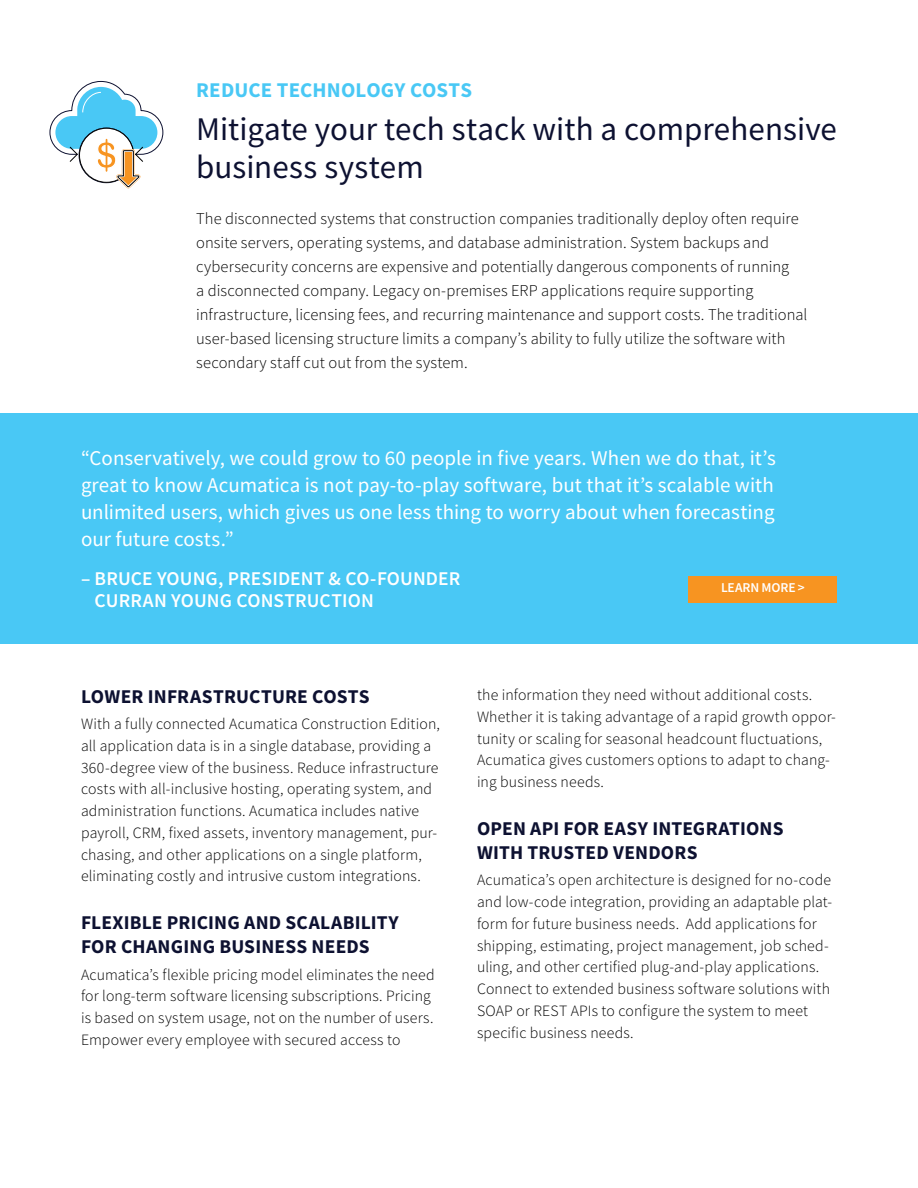
<style>
.page{position:relative;width:918px;height:1188px;background:#fff}
.page>*{position:absolute;margin:0;border:0;box-sizing:border-box;transform-origin:0 0}
.t1{font:33px/37.5px "Source Sans Pro";color:#0d1131}
.t2{font:21px/27px "Source Sans Pro";color:#fff;text-align:justify}
.t3{font:700 21px "Source Sans Pro";letter-spacing:.005em;color:#49c8f5}
.t4{font:700 19.5px/24px "Source Sans Pro";letter-spacing:.01em;color:#0d1131}
.t5{font:600 19.5px/22.5px "Source Sans Pro";letter-spacing:.005em;color:#fff}
.t6{font:300 16.5px/24px "Source Sans Pro";letter-spacing:.005em;color:#000}
.t7{font:300 15.75px/21.8px "Source Sans Pro";letter-spacing:.01em;color:#000}
.t8{font:600 13.5px "Source Sans Pro";letter-spacing:-.005em;color:#fff}
</style>
<div class="page">
<div style="left:0;top:413px;width:918px;height:230px;background:#49c8f5"></div>
<div style="left:689px;top:576px;width:148px;height:27px;background:#f79421"></div>
<svg style="left:49px;top:81px;width:115px;height:108px"></svg>
<h2 class="t3" style="left:196px;top:76px;width:277px">REDUCE TECHNOLOGY COSTS</h2>
<h1 class="t1" style="left:196px;top:110px;width:642px">Mitigate your tech stack with a comprehensive business system</h1>
<p class="t6" style="left:196px;top:207px;width:613px">The disconnected systems that construction companies traditionally deploy often require onsite servers, operating systems, and database administration. System backups and cybersecurity concerns are expensive and potentially dangerous components of running<br>a disconnected company. Legacy on-premises ERP applications require supporting infrastructure, licensing fees, and recurring maintenance and support costs. The traditional user-based licensing structure limits a company’s ability to fully utilize the software with secondary staff cut out from the system.</p>
<p class="t2" style="left:81px;top:444px;width:696px">“Conservatively, we could grow to 60 people in five years. When we do that, it’s great to know Acumatica is not pay-to-play software, but that it’s scalable with unlimited users, which gives us one less thing to worry about when forecasting our future costs.”</p>
<p class="t5" style="left:95px;top:567px;width:367px;text-indent:-14px">– BRUCE YOUNG, PRESIDENT &amp; CO-FOUNDER<br>CURRAN YOUNG CONSTRUCTION</p>
<p class="t8" style="left:721px;top:579px;width:85px">LEARN MORE &gt;</p>
<p class="t4" style="left:81px;top:684px;width:290px">LOWER INFRASTRUCTURE COSTS</p>
<p class="t7" style="left:81px;top:713px;width:361px">With a fully connected Acumatica Construction Edition, all application data is in a single database, providing a 360-degree view of the business. Reduce infrastructure costs with all-inclusive hosting, operating system, and administration functions. Acumatica includes native payroll, CRM, fixed assets, inventory management, pur&shy;chasing, and other applications on a single platform, eliminating costly and intrusive custom integrations.</p>
<p class="t4" style="left:81px;top:911px;width:319px">FLEXIBLE PRICING AND SCALABILITY<br>FOR CHANGING BUSINESS NEEDS</p>
<p class="t7" style="left:81px;top:964px;width:355px">Acumatica’s flexible pricing model eliminates the need for long-term software licensing subscriptions. Pricing is based on system usage, not on the number of users.<br>Empower every employee with secured access to</p>
<p class="t7" style="left:477px;top:684px;width:361px">the information they need without additional costs.<br>Whether it is taking advantage of a rapid growth oppor&shy;tunity or scaling for seasonal headcount fluctuations, Acumatica gives customers options to adapt to chang&shy;ing business needs.</p>
<p class="t4" style="left:477px;top:816px;width:308px">OPEN API FOR EASY INTEGRATIONS<br>WITH TRUSTED VENDORS</p>
<p class="t7" style="left:477px;top:869px;width:357px">Acumatica’s open architecture is designed for no-code and low-code integration, providing an adaptable plat&shy;form for future business needs. Add applications for shipping, estimating, project management, job sched&shy;uling, and other certified plug-and-play applications.<br>Connect to extended business software solutions with SOAP or REST APIs to configure the system to meet specific business needs.</p>
</div>
